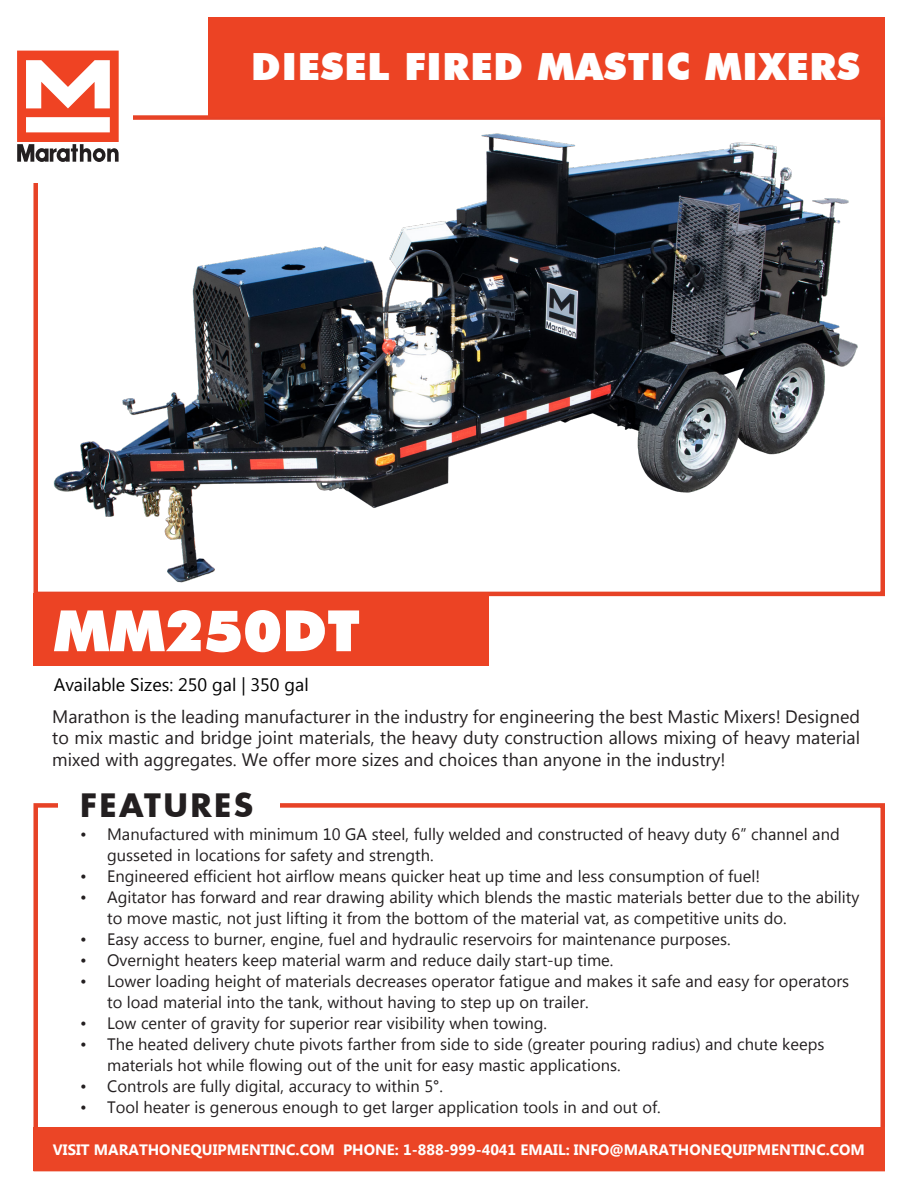
<style>
.page{position:relative;width:918px;height:1188px;background:#fff}
.page>*{position:absolute;margin:0;border:0;box-sizing:border-box;transform-origin:0 0}
.t1{font:900 57px "Futura BT";color:#fff}
.t2{font:900 37.5px "Futura BT";letter-spacing:.025em;color:#fff}
.t3{font:700 31.5px "Futura";letter-spacing:.075em;color:#231f20}
.t4{font:18px/21.6px "Myanmar Text";color:#231f20;text-align:justify}
.t5{font:18px "Myanmar Text";color:#000}
.t6{font:16.5px/21px "Myanmar Text";color:#231f20}
.t7{font:700 15px "Myanmar Text";color:#fff}
</style>
<div class="page">
<div style="left:33px;top:115px;width:852px;height:481px;border:4px solid #e74226"></div>
<div style="left:33px;top:803px;width:852px;height:368px;border:4px solid #e74226"></div>
<div style="left:208px;top:17px;width:677px;height:100px;background:#ec4324"></div>
<div style="left:33px;top:594px;width:456px;height:72px;background:#ec4324"></div>
<div style="left:58px;top:785px;width:222px;height:37px;background:#fff"></div>
<div style="left:33px;top:1127px;width:852px;height:44px;background:#eb4526"></div>
<div style="left:17px;top:38px;width:116px;height:145px;background:#fff"></div>
<svg style="left:17px;top:51px;width:102px;height:111px"></svg>
<img style="left:46px;top:128px;width:812px;height:455px">
<p class="t2" style="left:251px;top:44px;width:611px">DIESEL FIRED MASTIC MIXERS</p>
<p class="t1" style="left:54px;top:596px;width:308px">MM250DT</p>
<p class="t5" style="left:54px;top:674px;width:256px">Available Sizes: 250 gal | 350 gal</p>
<p class="t4" style="left:52px;top:706px;width:809px">Marathon is the leading manufacturer in the industry for engineering the best Mastic Mixers! Designed to mix mastic and bridge joint materials, the heavy duty construction allows mixing of heavy material mixed with aggregates. We offer more sizes and choices than anyone in the industry!</p>
<p class="t3" style="left:80px;top:783px;width:175px">FEATURES</p>
<p class="t6" style="left:107px;top:824px;width:734px;text-indent:-27px">• Manufactured with minimum 10 GA steel, fully welded and constructed of heavy duty 6” channel and gusseted in locations for safety and strength.</p>
<p class="t6" style="left:80px;top:866px;width:681px">• Engineered efficient hot airflow means quicker heat up time and less consumption of fuel!</p>
<p class="t6" style="left:107px;top:887px;width:754px;text-indent:-27px">• Agitator has forward and rear drawing ability which blends the mastic materials better due to the ability to move mastic, not just lifting it from the bottom of the material vat, as competitive units do.</p>
<p class="t6" style="left:80px;top:929px;width:652px">• Easy access to burner, engine, fuel and hydraulic reservoirs for maintenance purposes.</p>
<p class="t6" style="left:80px;top:950px;width:535px">• Overnight heaters keep material warm and reduce daily start-up time.</p>
<p class="t6" style="left:107px;top:971px;width:743px;text-indent:-27px">• Lower loading height of materials decreases operator fatigue and makes it safe and easy for operators to load material into the tank, without having to step up on trailer.</p>
<p class="t6" style="left:80px;top:1013px;width:468px">• Low center of gravity for superior rear visibility when towing.</p>
<p class="t6" style="left:107px;top:1034px;width:719px;text-indent:-27px">• The heated delivery chute pivots farther from side to side (greater pouring radius) and chute keeps materials hot while flowing out of the unit for easy mastic applications.</p>
<p class="t6" style="left:80px;top:1076px;width:364px">• Controls are fully digital, accuracy to within 5°.</p>
<p class="t6" style="left:80px;top:1097px;width:582px">• Tool heater is generous enough to get larger application tools in and out of.</p>
<p class="t7" style="left:53px;top:1141px;width:814px">VISIT MARATHONEQUIPMENTINC.COM PHONE: 1-888-999-4041 EMAIL: INFO@MARATHONEQUIPMENTINC.COM</p>
</div>
